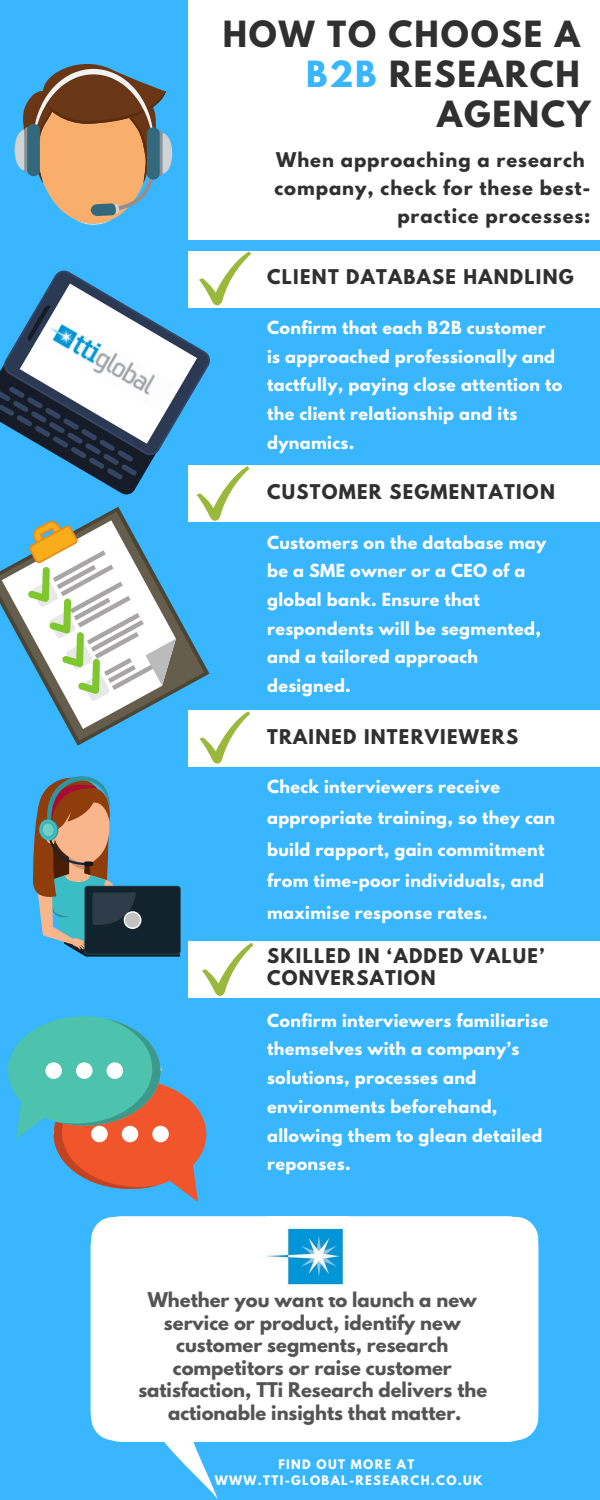
<style>
.page{position:relative;width:600px;height:1500px;background:#38b6ff}
.page>*{position:absolute;margin:0;border:0;box-sizing:border-box;transform-origin:0 0}
.t1{font:700 32px "League Spartan";letter-spacing:.06em;color:#303030}
.t2{font:700 18px/22.5px "League Spartan";color:#545454;text-align:center}
.t3{font:700 18px/22.4px "League Spartan";letter-spacing:.07em;color:#303030}
.t4{font:700 16px/28.7px "League Spartan";letter-spacing:.025em;color:#fff}
.t5{font:700 11.6px/16px "League Spartan";letter-spacing:.115em;color:#fff;text-align:center}
.s1{color:#38b6ff}
</style>
<div class="page">
<div style="left:188px;top:0;width:412px;height:240px;background:#fff"></div>
<div style="left:188px;top:251px;width:412px;height:57px;background:#fff"></div>
<div style="left:188px;top:465px;width:412px;height:57px;background:#fff"></div>
<div style="left:188px;top:710px;width:412px;height:57px;background:#fff"></div>
<div style="left:188px;top:941px;width:412px;height:57px;background:#fff"></div>
<svg style="left:15px;top:64px;width:157px;height:161px"></svg>
<div style="left:24px;top:127px;width:6px;height:46px;background:#918f8f;border-radius:2px"></div>
<div style="left:27px;top:124px;width:13px;height:52px;background:#33697d;border-radius:6px"></div>
<svg style="left:91px;top:1217px;width:447px;height:283px"></svg>
<div style="left:91px;top:1216px;width:447px;height:226px;background:#fff;border-radius:31px"></div>
<img style="left:267px;top:1226px;width:80px;height:61px">
<svg style="left:33px;top:776px;width:147px;height:181px"></svg>
<svg style="left:69px;top:730px;width:37px;height:12px"></svg>
<svg style="left:54px;top:702px;width:104px;height:28px"></svg>
<svg style="left:16px;top:1018px;width:182px;height:184px"></svg>
<div style="left:45px;top:1062px;width:17px;height:17px;background:#fff;border-radius:50%"></div>
<div style="left:76px;top:1062px;width:17px;height:17px;background:#fff;border-radius:50%"></div>
<div style="left:107px;top:1062px;width:16px;height:17px;background:#fff;border-radius:50%"></div>
<svg style="left:0;top:251px;width:251px;height:451px"></svg>
<svg style="left:199px;top:711px;width:51px;height:53px"></svg>
<svg style="left:202px;top:943px;width:51px;height:53px"></svg>
<h1 class="t1" style="left:223px;top:18px;width:359px">HOW TO CHOOSE A</h1>
<h1 class="t1" style="left:306px;top:58px;width:275px"><span class="s1">B2B</span> RESEARCH</h1>
<h1 class="t1" style="left:437px;top:98px;width:155px">AGENCY</h1>
<p class="t3" style="left:276px;top:151px;width:310px">When approaching a research</p>
<p class="t3" style="left:274px;top:179px;width:318px">company, check for these best-</p>
<p class="t3" style="left:397px;top:207px;width:195px">practice processes:</p>
<p class="t3" style="left:267px;top:268px;width:308px">CLIENT DATABASE HANDLING</p>
<p class="t4" style="left:267px;top:315px;width:297px">Confirm that each B2B customer is approached professionally and tactfully, paying close attention to the client relationship and its dynamics.</p>
<p class="t3" style="left:267px;top:483px;width:289px">CUSTOMER SEGMENTATION</p>
<p class="t4" style="left:267px;top:530px;width:281px">Customers on the database may be a SME owner or a CEO of a global bank. Ensure that respondents will be segmented, and a tailored approach designed.</p>
<p class="t3" style="left:267px;top:728px;width:253px">TRAINED INTERVIEWERS</p>
<p class="t4" style="left:267px;top:773px;width:290px;line-height:31.5px">Check interviewers receive appropriate training, so they can build rapport, gain commitment from time-poor individuals, and maximise response rates.</p>
<p class="t3" style="left:267px;top:947px;width:279px">SKILLED IN ‘ADDED VALUE’<br>CONVERSATION</p>
<p class="t4" style="left:267px;top:1008px;width:283px">Confirm interviewers familiarise themselves with a company’s solutions, processes and environments beforehand, allowing them to glean detailed reponses.</p>
<p class="t2" style="left:138px;top:1291px;width:350px">Whether you want to launch a new service or product, identify new customer segments, research competitors or raise customer satisfaction, TTi Research delivers the actionable insights that matter.</p>
<p class="t5" style="left:215px;top:1457px;width:269px">FIND OUT MORE AT<br>WWW.TTI-GLOBAL-RESEARCH.CO.UK</p>
</div>
